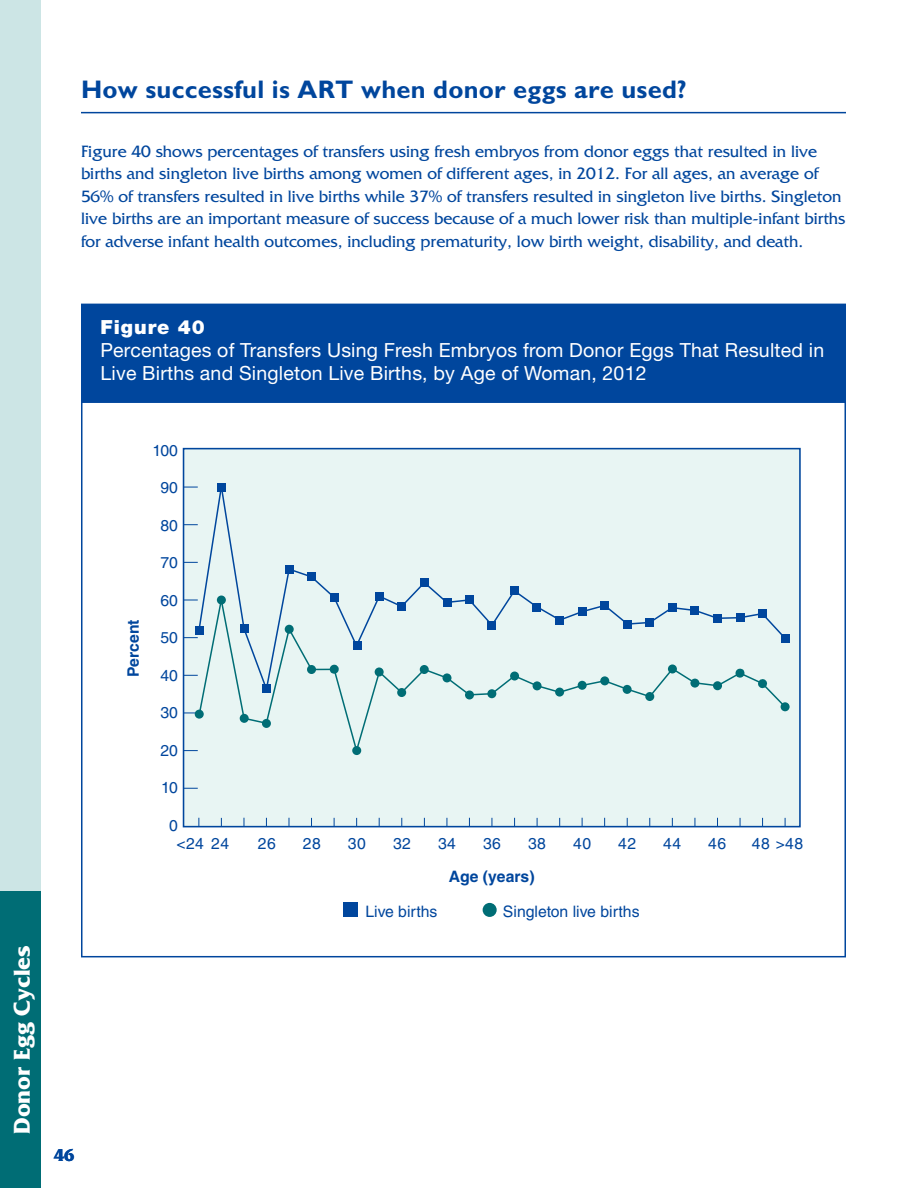
<style>
.page{position:relative;width:918px;height:1188px;background:#fff}
.page>*{position:absolute;margin:0;border:0;box-sizing:border-box;transform-origin:0 0}
.t1{font:700 25.5px "Gill Sans Std";letter-spacing:.01em;color:#00469d}
.t2{font:700 24px "Friz Quadrata Std";color:#fff}
.t3{font:19.5px/23.4px "Helvetica Neue LT Std";letter-spacing:.01em;color:#fff}
.t4{font:700 18px "Friz Quadrata Std";color:#00469d}
.Figure_Text{font:17.25px/22.5px "Friz Quadrata Std";color:#00469d}
.t5{font:15.75px/18.6px "Helvetica LT Std";color:#00469d}
.t6{font:700 15.75px "Helvetica LT Std";color:#00469d}
.s1{font-weight:900}
</style>
<div class="page">
<div style="left:0;top:0;width:40px;height:1188px;background:#cce5e5"></div>
<div style="left:0;top:891px;width:40px;height:297px;background:#006d75"></div>
<hr style="left:81px;top:112px;width:765px;height:1px;background:#00469d">
<div style="left:82px;top:304px;width:763px;height:98px;background:#00469d"></div>
<div style="left:184px;top:449px;width:616px;height:378px;background:#e8f5f3"></div>
<div style="left:183px;top:448px;width:618px;height:379px;border:2px solid #00469d"></div>
<div style="left:217px;top:483px;width:9px;height:9px;background:#00469d"></div>
<div style="left:781px;top:634px;width:9px;height:9px;background:#00469d"></div>
<div style="left:344px;top:903px;width:14px;height:14px;background:#00469d"></div>
<div style="left:483px;top:903px;width:14px;height:14px;background:#006d75;border-radius:50%"></div>
<svg style="left:184px;top:788px;width:14px;height:1px"></svg>
<svg style="left:781px;top:702px;width:9px;height:9px"></svg>
<svg style="left:184px;top:485px;width:603px;height:267px"></svg>
<div style="left:713px;top:681px;width:9px;height:9px;background:#006d75;border-radius:50%"></div>
<div style="left:668px;top:664px;width:9px;height:9px;background:#006d75;border-radius:50%"></div>
<div style="left:690px;top:679px;width:9px;height:9px;background:#006d75;border-radius:50%"></div>
<div style="left:645px;top:692px;width:9px;height:9px;background:#006d75;border-radius:50%"></div>
<div style="left:623px;top:685px;width:9px;height:9px;background:#006d75;border-radius:50%"></div>
<div style="left:600px;top:676px;width:9px;height:9px;background:#006d75;border-radius:50%"></div>
<div style="left:578px;top:681px;width:9px;height:9px;background:#006d75;border-radius:50%"></div>
<div style="left:555px;top:688px;width:9px;height:9px;background:#006d75;border-radius:50%"></div>
<div style="left:533px;top:681px;width:9px;height:9px;background:#006d75;border-radius:50%"></div>
<div style="left:510px;top:672px;width:9px;height:9px;background:#006d75;border-radius:50%"></div>
<div style="left:487px;top:689px;width:9px;height:9px;background:#006d75;border-radius:50%"></div>
<div style="left:465px;top:690px;width:9px;height:9px;background:#006d75;border-radius:50%"></div>
<div style="left:442px;top:673px;width:9px;height:9px;background:#006d75;border-radius:50%"></div>
<div style="left:420px;top:665px;width:9px;height:9px;background:#006d75;border-radius:50%"></div>
<div style="left:397px;top:688px;width:9px;height:9px;background:#006d75;border-radius:50%"></div>
<div style="left:375px;top:667px;width:9px;height:9px;background:#006d75;border-radius:50%"></div>
<div style="left:352px;top:746px;width:9px;height:9px;background:#006d75;border-radius:50%"></div>
<div style="left:307px;top:665px;width:9px;height:9px;background:#006d75;border-radius:50%"></div>
<div style="left:285px;top:625px;width:9px;height:9px;background:#006d75;border-radius:50%"></div>
<div style="left:262px;top:719px;width:9px;height:9px;background:#006d75;border-radius:50%"></div>
<div style="left:240px;top:714px;width:9px;height:9px;background:#006d75;border-radius:50%"></div>
<div style="left:217px;top:596px;width:9px;height:9px;background:#006d75;border-radius:50%"></div>
<div style="left:195px;top:710px;width:9px;height:9px;background:#006d75;border-radius:50%"></div>
<h2 class="t1" style="left:81px;top:75px;width:607px">How successful is ART when donor eggs are used?</h2>
<p class="Figure_Text" style="left:81px;top:140px;width:766px">Figure 40 shows percentages of transfers using fresh embryos from donor eggs that resulted in live births and singleton live births among women of different ages, in 2012. For all ages, an average of 56% of transfers resulted in live births while 37% of transfers resulted in singleton live births. Singleton live births are an important measure of success because of a much lower risk than multiple-infant births for adverse infant health outcomes, including prematurity, low birth weight, disability, and death.</p>
<h2 class="t2" style="left:9px;top:1134px;width:190px;rotate:-90deg">Donor Egg Cycles</h2>
<p class="t4" style="left:54px;top:1145px;width:22px">46</p>
<p class="t3" style="left:100px;top:315px;width:725px"><span class="s1">Figure 40<br></span>Percentages of Transfers Using Fresh Embryos from Donor Eggs That Resulted in<br>Live Births and Singleton Live Births, by Age of Woman, 2012</p>
<p class="t6" style="left:124px;top:677px;width:59px;rotate:-90deg">Percent</p>
<p class="t5" style="left:153px;top:441px;width:27px">100</p>
<p class="t5" style="left:160px;top:479px;width:19px">90</p>
<p class="t5" style="left:160px;top:516px;width:19px">80</p>
<p class="t5" style="left:160px;top:554px;width:19px">70</p>
<p class="t5" style="left:160px;top:591px;width:19px">60</p>
<p class="t5" style="left:160px;top:629px;width:19px">50</p>
<p class="t5" style="left:160px;top:666px;width:19px">40</p>
<p class="t5" style="left:160px;top:704px;width:19px">30</p>
<p class="t5" style="left:160px;top:741px;width:19px">20</p>
<p class="t5" style="left:161px;top:779px;width:18px">10</p>
<p class="t5" style="left:176px;top:816px;width:54px;text-indent:-7px">0<br>&lt;24 24</p>
<p class="t5" style="left:258px;top:835px;width:19px">26</p>
<p class="t5" style="left:303px;top:835px;width:19px">28</p>
<p class="t5" style="left:348px;top:835px;width:19px">30</p>
<p class="t5" style="left:393px;top:835px;width:19px">32</p>
<p class="t5" style="left:438px;top:835px;width:19px">34</p>
<p class="t5" style="left:483px;top:835px;width:19px">36</p>
<p class="t5" style="left:528px;top:835px;width:19px">38</p>
<p class="t5" style="left:573px;top:835px;width:19px">40</p>
<p class="t5" style="left:618px;top:835px;width:19px">42</p>
<p class="t5" style="left:663px;top:835px;width:19px">44</p>
<p class="t5" style="left:708px;top:835px;width:19px">46</p>
<p class="t5" style="left:752px;top:835px;width:53px">48 &gt;48</p>
<p class="t6" style="left:449px;top:866px;width:87px">Age (years)</p>
<p class="t5" style="left:365px;top:902px;width:74px">Live births</p>
<p class="t5" style="left:503px;top:902px;width:138px">Singleton live births</p>
</div>
